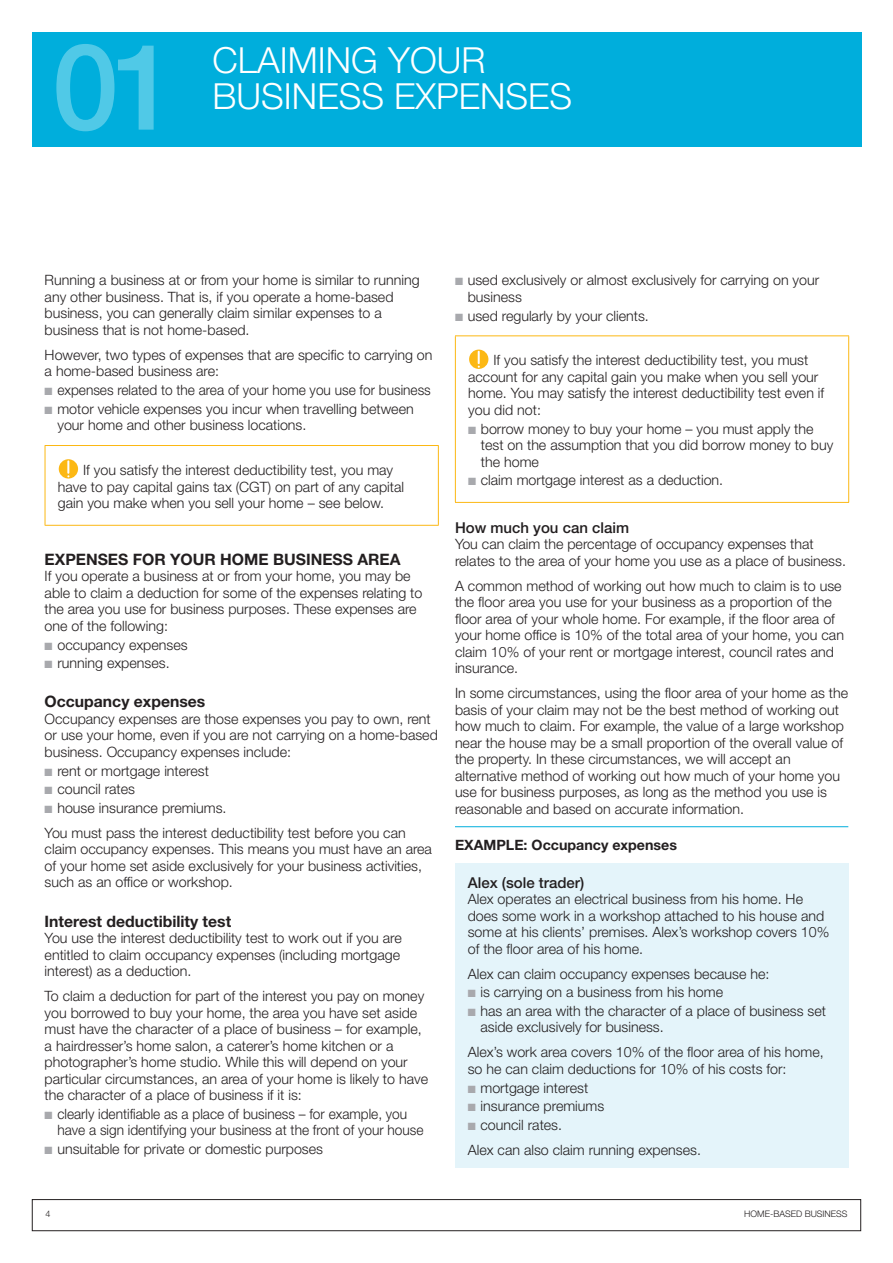
<style>
.page{position:relative;width:893px;height:1263px;background:#fff}
.page>*{position:absolute;margin:0;border:0;box-sizing:border-box;transform-origin:0 0}
.t1{font:500 120px "Helvetica Neue";color:#50c9e7}
.t2{font:300 36px/36px "Helvetica Neue";color:#fff}
.t3{font:700 15.75px "Helvetica Neue";color:#231f20}
.t4{font:500 15px "Helvetica Neue";color:#231f20}
.t5{font:300 14.25px/16.5px "Helvetica Neue";color:#231f20}
.t6{font:300 14.25px/16.5px "Helvetica Neue";color:#231f20;scale:.96 1}
.t7{font:700 14.25px "Helvetica Neue";color:#231f20}
.t8{font:300 9px "Helvetica Neue";color:#231f20}
.s1{color:#a8a9ad}
</style>
<div class="page">
<div style="left:32px;top:32px;width:829px;height:115px;background:#00aedc"></div>
<hr style="left:45px;top:525px;width:394px;height:1px;background:#fcb814">
<hr style="left:45px;top:445px;width:394px;height:1px;background:#fcb814">
<hr style="left:45px;top:446px;width:1px;height:79px;background:#fcb814">
<hr style="left:438px;top:446px;width:1px;height:79px;background:#fcb814">
<svg style="left:58px;top:458px;width:21px;height:21px"></svg>
<svg style="left:59px;top:459px;width:19px;height:19px"></svg>
<hr style="left:455px;top:502px;width:394px;height:1px;background:#fcb814">
<hr style="left:455px;top:335px;width:394px;height:1px;background:#fcb814">
<hr style="left:455px;top:336px;width:1px;height:166px;background:#fcb814">
<hr style="left:848px;top:336px;width:1px;height:166px;background:#fcb814">
<svg style="left:469px;top:350px;width:19px;height:19px"></svg>
<div style="left:455px;top:863px;width:393px;height:304px;background:#e4f4fa"></div>
<hr style="left:455px;top:826px;width:393px;height:1px;background:#00aedc">
<div style="left:32px;top:1199px;width:829px;height:32px;border:1px solid #231f20"></div>
<h1 class="t1" style="left:52px;top:44px;width:128px">01</h1>
<h2 class="t2" style="left:213px;top:45px;width:361px">CLAIMING YOUR<br>BUSINESS EXPENSES</h2>
<p class="t5" style="left:45px;top:273px;width:376px">Running a business at or from your home is similar to running any other business. That is, if you operate a home-based business, you can generally claim similar expenses to a business that is not home-based.</p>
<p class="t5" style="left:45px;top:348px;width:389px">However, two types of expenses that are specific to carrying on a home-based business are:</p>
<p class="t6" style="left:45px;top:383px;width:404px"><span class="s1">■</span> expenses related to the area of your home you use for business</p>
<p class="t5" style="left:57px;top:402px;width:358px;text-indent:-13px"><span class="s1">■</span> motor vehicle expenses you incur when travelling between your home and other business locations.</p>
<p class="t5" style="left:58px;top:463px;width:348px;text-indent:25px">If you satisfy the interest deductibility test, you may have to pay capital gains tax (CGT) on part of any capital gain you make when you sell your home – see below.</p>
<p class="t3" style="left:45px;top:554px;width:357px">EXPENSES FOR YOUR HOME BUSINESS AREA</p>
<p class="t5" style="left:45px;top:569px;width:379px">If you operate a business at or from your home, you may be able to claim a deduction for some of the expenses relating to the area you use for business purposes. These expenses are one of the following:</p>
<p class="t5" style="left:45px;top:638px;width:144px"><span class="s1">■</span> occupancy expenses</p>
<p class="t5" style="left:45px;top:656px;width:126px"><span class="s1">■</span> running expenses.</p>
<p class="t3" style="left:45px;top:696px;width:162px">Occupancy expenses</p>
<p class="t5" style="left:45px;top:712px;width:395px">Occupancy expenses are those expenses you pay to own, rent or use your home, even if you are not carrying on a home-based business. Occupancy expenses include:</p>
<p class="t5" style="left:45px;top:764px;width:166px"><span class="s1">■</span> rent or mortgage interest</p>
<p class="t5" style="left:45px;top:782px;width:92px"><span class="s1">■</span> council rates</p>
<p class="t5" style="left:45px;top:796px;width:363px;line-height:25px"><span class="s1">■</span> house insurance premiums.<br>You must pass the interest deductibility test before you can</p>
<p class="t5" style="left:45px;top:842px;width:389px">claim occupancy expenses. This means you must have an area of your home set aside exclusively for your business activities, such as an office or workshop.</p>
<p class="t3" style="left:45px;top:915px;width:188px">Interest deductibility test</p>
<p class="t5" style="left:45px;top:931px;width:359px;text-align:justify">You use the interest deductibility test to work out if you are entitled to claim occupancy expenses (including mortgage interest) as a deduction.</p>
<p class="t5" style="left:45px;top:989px;width:385px">To claim a deduction for part of the interest you pay on money you borrowed to buy your home, the area you have set aside must have the character of a place of business – for example, a hairdresser’s home salon, a caterer’s home kitchen or a photographer’s home studio. While this will depend on your particular circumstances, an area of your home is likely to have the character of a place of business if it is:</p>
<p class="t6" style="left:57px;top:1107px;width:383px;text-indent:-13px"><span class="s1">■</span> clearly identifiable as a place of business – for example, you have a sign identifying your business at the front of your house</p>
<p class="t5" style="left:45px;top:1142px;width:280px"><span class="s1">■</span> unsuitable for private or domestic purposes</p>
<p class="t5" style="left:468px;top:273px;width:353px;text-indent:-13px"><span class="s1">■</span> used exclusively or almost exclusively for carrying on your business</p>
<p class="t5" style="left:455px;top:309px;width:195px"><span class="s1">■</span> used regularly by your clients.</p>
<p class="t5" style="left:468px;top:353px;width:358px;text-indent:25px">If you satisfy the interest deductibility test, you must account for any capital gain you make when you sell your home. You may satisfy the interest deductibility test even if you did not:</p>
<p class="t5" style="left:481px;top:421px;width:354px;text-indent:-13px"><span class="s1">■</span> borrow money to buy your home – you must apply the test on the assumption that you did borrow money to buy the home</p>
<p class="t5" style="left:468px;top:473px;width:257px"><span class="s1">■</span> claim mortgage interest as a deduction.</p>
<p class="t4" style="left:455px;top:522px;width:176px">How much you can claim</p>
<p class="t5" style="left:455px;top:537px;width:392px">You can claim the percentage of occupancy expenses that relates to the area of your home you use as a place of business.</p>
<p class="t5" style="left:455px;top:579px;width:390px">A common method of working out how much to claim is to use the floor area you use for your business as a proportion of the floor area of your whole home. For example, if the floor area of your home office is 10% of the total area of your home, you can claim 10% of your rent or mortgage interest, council rates and insurance.</p>
<p class="t5" style="left:455px;top:686px;width:395px">In some circumstances, using the floor area of your home as the basis of your claim may not be the best method of working out how much to claim. For example, the value of a large workshop near the house may be a small proportion of the overall value of the property. In these circumstances, we will accept an alternative method of working out how much of your home you use for business purposes, as long as the method you use is reasonable and based on accurate information.</p>
<p class="t7" style="left:455px;top:840px;width:224px">EXAMPLE: Occupancy expenses</p>
<p class="t4" style="left:468px;top:877px;width:118px">Alex (sole trader)</p>
<p class="t5" style="left:468px;top:892px;width:363px">Alex operates an electrical business from his home. He does some work in a workshop attached to his house and some at his clients’ premises. Alex’s workshop covers 10% of the floor area of his home.</p>
<p class="t5" style="left:468px;top:967px;width:303px">Alex can claim occupancy expenses because he:</p>
<p class="t5" style="left:468px;top:985px;width:257px"><span class="s1">■</span> is carrying on a business from his home</p>
<p class="t5" style="left:480px;top:1004px;width:347px;text-indent:-13px"><span class="s1">■</span> has an area with the character of a place of business set aside exclusively for business.</p>
<p class="t5" style="left:468px;top:1045px;width:357px">Alex’s work area covers 10% of the floor area of his home, so he can claim deductions for 10% of his costs for:</p>
<p class="t5" style="left:468px;top:1080px;width:122px"><span class="s1">■</span> mortgage interest</p>
<p class="t5" style="left:468px;top:1099px;width:138px"><span class="s1">■</span> insurance premiums</p>
<p class="t5" style="left:468px;top:1113px;width:235px;line-height:25px"><span class="s1">■</span> council rates.<br>Alex can also claim running expenses.</p>
<p class="t8" style="left:45px;top:1211px;width:7px">4</p>
<p class="t8" style="left:744px;top:1211px;width:105px">HOME-BASED BUSINESS</p>
</div>
